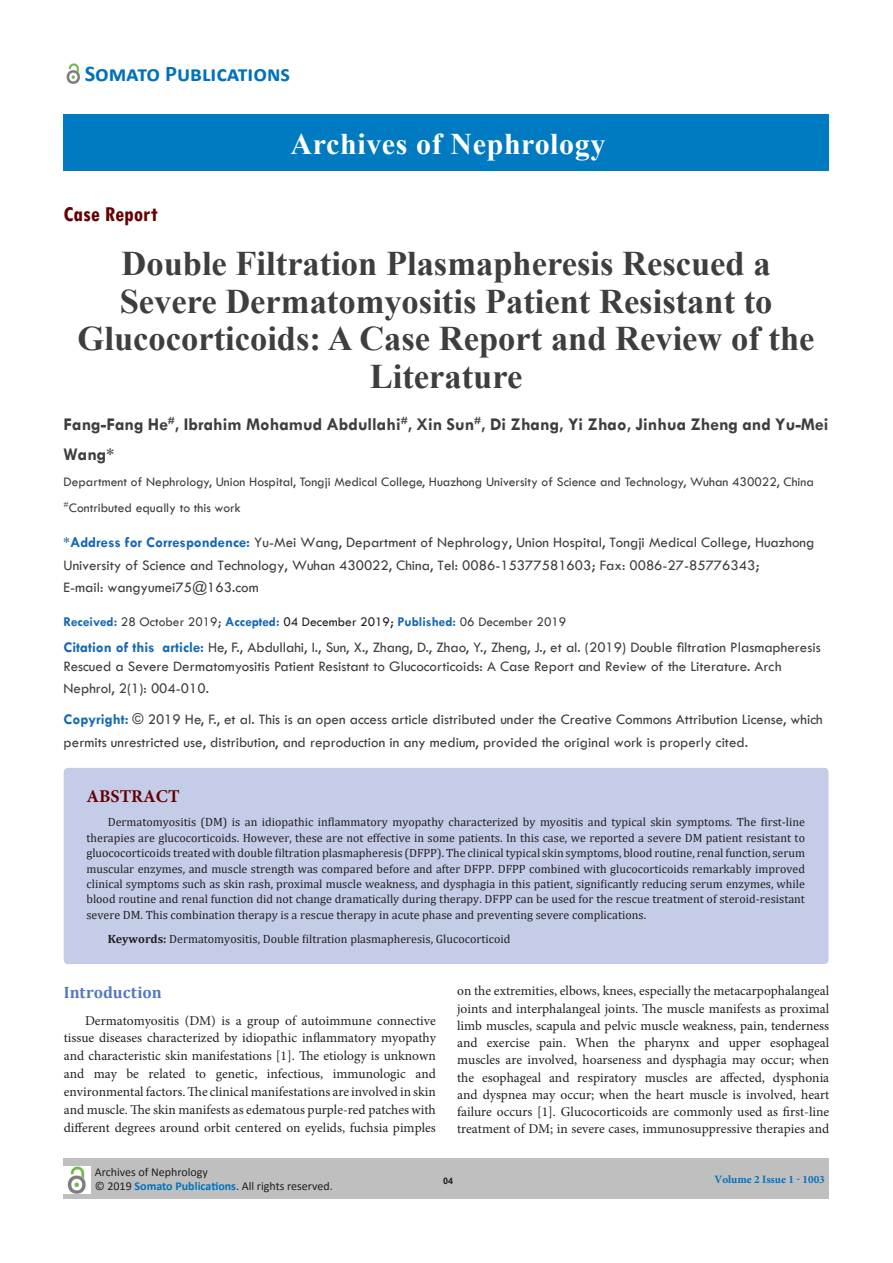
<style>
.page{position:relative;width:893px;height:1263px;background:#fff}
.page>*{position:absolute;margin:0;border:0;box-sizing:border-box;transform-origin:0 0}
.t1{font:700 34.5px/37.5px "Times New Roman";color:#3e3e3f;text-align:center}
.t2{font:700 30px "Times New Roman";letter-spacing:.02em;color:#fff}
.t3{font:700 22.5px "Calibri";color:#0072bc}
.t4{font:700 condensed 22.5px "Tw Cen";color:#640000}
.t5{font:700 18px/30px "Tw Cen";color:#3e3e3f}
.t6{font:700 18px "Minion Pro";color:#640000}
.List_Paragraph{font:700 16.5px "Cambria";letter-spacing:.005em;color:#5679bd}
.t7{font:15px/22.5px "Tw Cen";color:#3e3e3f}
.t8{font:15px/18px "Tw Cen";color:#404041}
.t9{font:13.5px/17.2px "Minion Pro";color:#231f20;text-align:justify}
.t10{font:13.5px "Tw Cen";color:#3e3e3f}
.t11{font:700 13.5px "Tw Cen";color:#1768b4}
.t12{font:12px/15.5px "Cambria";color:#231f20;text-align:justify}
.t13{font:12px "Calibri";color:#231f20}
.t14{font:700 11.25px "Minion Pro";color:#0072bc}
.t15{font:700 9px "Arial";color:#231f20}
.s1{font-weight:700;color:#1768b4}
.s2{font-weight:400;color:#3e3e3f}
.s3{font-weight:400;color:#231f20}
.s4{color:#3e3e3f}
.s5{color:#404041}
.s6{font-weight:700}
.s7{font-weight:700;color:#0072bc}
</style>
<div class="page">
<div style="left:64px;top:115px;width:765px;height:56px;background:#007ac0"></div>
<div style="left:64px;top:1158px;width:765px;height:41px;background:#bfbfc0"></div>
<img style="left:64px;top:1167px;width:26px;height:26px">
<img style="left:66px;top:64px;width:14px;height:19px">
<div style="left:64px;top:768px;width:764px;height:196px;background:#c4cce7;border-radius:4px"></div>
<p class="t3" style="left:85px;top:57px;width:207px">Somato Publications</p>
<p class="t2" style="left:291px;top:123px;width:316px">Archives of Nephrology</p>
<p class="t4" style="left:64px;top:200px;width:96px">Case Report</p>
<p class="t1" style="left:78px;top:244px;width:738px">Double Filtration Plasmapheresis Rescued a Severe Dermatomyositis Patient Resistant to Glucocorticoids: A Case Report and Review of the Literature</p>
<p class="t5" style="left:64px;top:409px;width:766px">Fang-Fang He<sup>#</sup>, Ibrahim Mohamud Abdullahi<sup>#</sup>, Xin Sun<sup>#</sup>, Di Zhang, Yi Zhao, Jinhua Zheng and Yu-Mei<br>Wang*</p>
<p class="t10" style="left:64px;top:474px;width:752px">Department of Nephrology, Union Hospital, Tongji Medical College, Huazhong University of Science and Technology, Wuhan 430022, China</p>
<p class="t10" style="left:64px;top:500px;width:179px"><sup>#</sup>Contributed equally to this work</p>
<p class="t7" style="left:64px;top:531px;width:752px"><span class="s1">*Address for Correspondence:</span> Yu-Mei Wang, Department of Nephrology, Union Hospital, Tongji Medical College, Huazhong<br>University of Science and Technology, Wuhan 430022, China, Tel: 0086-15377581603; Fax: 0086-27-85776343;<br>E-mail: wangyumei75@163.com</p>
<p class="t11" style="left:64px;top:613px;width:504px">Received: <span class="s2">28 October 2019;</span> Accepted: <span class="s3">04 December 2019;</span> Published: <span class="s2">06 December 2019</span></p>
<p class="t8" style="left:64px;top:639px;width:759px"><span class="s1">Citation of this article:</span> He, F., Abdullahi, I., Sun, X., Zhang, D., Zhao, Y., Zheng, J., et al. (2019) Double filtration Plasmapheresis<br>Rescued a Severe Dermatomyositis Patient Resistant to Glucocorticoids: A Case Report and Review of the Literature. Arch</p>
<p class="t8" style="left:64px;top:679px;width:147px">Nephrol, 2(1): <span class="s4">004-010.</span></p>
<p class="t7" style="left:64px;top:708px;width:761px"><span class="s1">Copyright:</span> © 2019 <span class="s5">He, F., et al</span>. This is an open access article distributed under the Creative Commons Attribution License, which permits unrestricted use, distribution, and reproduction in any medium, provided the original work is properly cited.</p>
<p class="t6" style="left:86px;top:784px;width:95px">ABSTRACT</p>
<p class="t12" style="left:86px;top:814px;width:720px;text-indent:21px">Dermatomyositis (DM) is an idiopathic inflammatory myopathy characterized by myositis and typical skin symptoms. The first-line therapies are glucocorticoids. However, these are not effective in some patients. In this case, we reported a severe DM patient resistant to gluococorticoids treated with double filtration plasmapheresis (DFPP). The clinical typical skin symptoms, blood routine, renal function, serum muscular enzymes, and muscle strength was compared before and after DFPP. DFPP combined with glucocorticoids remarkably improved clinical symptoms such as skin rash, proximal muscle weakness, and dysphagia in this patient, significantly reducing serum enzymes, while blood routine and renal function did not change dramatically during therapy. DFPP can be used for the rescue treatment of steroid-resistant severe DM. This combination therapy is a rescue therapy in acute phase and preventing severe complications.</p>
<p class="t12" style="left:108px;top:931px;width:404px"><span class="s6">Keywords:</span> Dermatomyositis, Double filtration plasmapheresis, Glucocorticoid</p>
<p class="List_Paragraph" style="left:64px;top:981px;width:99px">Introduction</p>
<p class="t9" style="left:64px;top:1011px;width:374px;line-height:17.9px;text-indent:21px">Dermatomyositis (DM) is a group of autoimmune connective tissue diseases characterized by idiopathic inflammatory myopathy and characteristic skin manifestations [1]. The etiology is unknown and may be related to genetic, infectious, immunologic and environmental factors. The clinical manifestations are involved in skin and muscle. The skin manifests as edematous purple-red patches with different degrees around orbit centered on eyelids, fuchsia pimples</p>
<p class="t9" style="left:457px;top:982px;width:374px">on the extremities, elbows, knees, especially the metacarpophalangeal joints and interphalangeal joints. The muscle manifests as proximal limb muscles, scapula and pelvic muscle weakness, pain, tenderness and exercise pain. When the pharynx and upper esophageal muscles are involved, hoarseness and dysphagia may occur; when the esophageal and respiratory muscles are affected, dysphonia and dyspnea may occur; when the heart muscle is involved, heart failure occurs [1]. Glucocorticoids are commonly used as first-line treatment of DM; in severe cases, immunosuppressive therapies and</p>
<p class="t13" style="left:95px;top:1164px;width:115px">Archives of Nephrology</p>
<p class="t13" style="left:95px;top:1178px;width:239px">© 2019 <span class="s7">Somato Publications</span>. All rights reserved.</p>
<p class="t15" style="left:443px;top:1174px;width:12px">04</p>
<p class="t14" style="left:714px;top:1171px;width:112px">Volume 2 Issue 1 - 1003</p>
</div>
